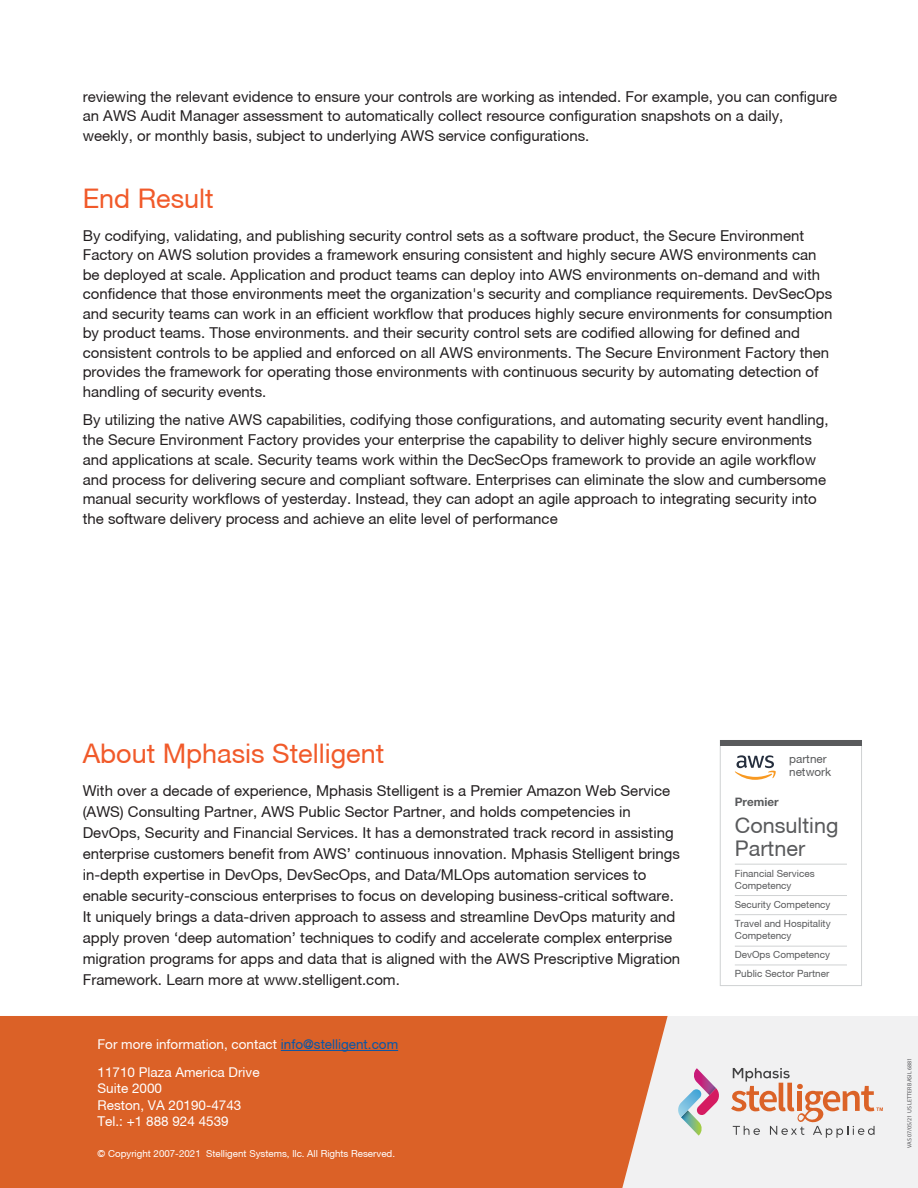
<style>
.page{position:relative;width:918px;height:1188px;background:#fff}
.page>*{position:absolute;margin:0;border:0;box-sizing:border-box;transform-origin:0 0}
.t1{font:27px "Helvetica Neue CE";color:#f15a2a}
.t2{font:21.6px/23.4px "Helvetica Neue CE";color:#595a5c}
.t3{font:15px/19.5px "Helvetica Neue CE";color:#231f20}
.t4{font:13.5px/16.2px "Helvetica Neue CE";color:#fff}
.t5{font:11.7px/12.6px "Helvetica Neue CE";color:#595a5c}
.t6{font:700 11.7px "Helvetica Neue";color:#595a5c}
.t7{font:9.9px/11.9px "Helvetica Neue CE";color:#595a5c}
.t8{font:9.75px "Helvetica Neue CE";color:#fff}
.t9{font:6px "Myriad Pro";color:#565659}
.s1{color:#0856a7}
</style>
<div class="page">
<div style="left:560px;top:1016px;width:358px;height:172px;background:#f1f1f2"></div>
<svg style="left:678px;top:1068px;width:41px;height:68px"></svg>
<svg style="left:731px;top:1068px;width:152px;height:70px"></svg>
<div style="left:0;top:1016px;width:668px;height:172px;background:#db6127"></div>
<hr style="left:281px;top:1050px;width:117px;height:1px;background:#0856a7">
<div style="left:720px;top:740px;width:142px;height:246px;background:#fff;border:1px solid #d0d2d3"></div>
<svg style="left:735px;top:755px;width:41px;height:25px"></svg>
<div style="left:720px;top:740px;width:142px;height:6px;background:#595a5c"></div>
<hr style="left:735px;top:864px;width:112px;height:1px;background:#d0d2d3">
<hr style="left:735px;top:895px;width:112px;height:1px;background:#d0d2d3">
<hr style="left:735px;top:914px;width:112px;height:1px;background:#d0d2d3">
<hr style="left:735px;top:946px;width:112px;height:1px;background:#d0d2d3">
<hr style="left:735px;top:965px;width:112px;height:1px;background:#d0d2d3">
<p class="t3" style="left:83px;top:87px;width:756px">reviewing the relevant evidence to ensure your controls are working as intended. For example, you can configure an AWS Audit Manager assessment to automatically collect resource configuration snapshots on a daily, weekly, or monthly basis, subject to underlying AWS service configurations.</p>
<h1 class="t1" style="left:83px;top:182px;width:133px">End Result</h1>
<p class="t3" style="left:83px;top:226px;width:751px">By codifying, validating, and publishing security control sets as a software product, the Secure Environment Factory on AWS solution provides a framework ensuring consistent and highly secure AWS environments can be deployed at scale. Application and product teams can deploy into AWS environments on-demand and with confidence that those environments meet the organization's security and compliance requirements. DevSecOps and security teams can work in an efficient workflow that produces highly secure environments for consumption by product teams. Those environments. and their security control sets are codified allowing for defined and consistent controls to be applied and enforced on all AWS environments. The Secure Environment Factory then provides the framework for operating those environments with continuous security by automating detection of handling of security events.</p>
<p class="t3" style="left:83px;top:410px;width:747px">By utilizing the native AWS capabilities, codifying those configurations, and automating security event handling, the Secure Environment Factory provides your enterprise the capability to deliver highly secure environments and applications at scale. Security teams work within the DecSecOps framework to provide an agile workflow and process for delivering secure and compliant software. Enterprises can eliminate the slow and cumbersome manual security workflows of yesterday. Instead, they can adopt an agile approach to integrating security into the software delivery process and achieve an elite level of performance</p>
<h1 class="t1" style="left:83px;top:737px;width:303px">About Mphasis Stelligent</h1>
<p class="t3" style="left:83px;top:780px;width:599px;line-height:21px">With over a decade of experience, Mphasis Stelligent is a Premier Amazon Web Service (AWS) Consulting Partner, AWS Public Sector Partner, and holds competencies in DevOps, Security and Financial Services. It has a demonstrated track record in assisting enterprise customers benefit from AWS’ continuous innovation. Mphasis Stelligent brings in-depth expertise in DevOps, DevSecOps, and Data/MLOps automation services to enable security-conscious enterprises to focus on developing business-critical software.<br>It uniquely brings a data-driven approach to assess and streamline DevOps maturity and apply proven ‘deep automation’ techniques to codify and accelerate complex enterprise migration programs for apps and data that is aligned with the AWS Prescriptive Migration Framework. Learn more at www.stelligent.com.</p>
<p class="t4" style="left:98px;top:1036px;width:302px">For more information, contact <span class="s1">info@stelligent.com</span></p>
<p class="t5" style="left:789px;top:753px;width:44px">partner network</p>
<p class="t6" style="left:735px;top:794px;width:45px">Premier</p>
<h2 class="t2" style="left:735px;top:813px;width:105px">Consulting<br>Partner</h2>
<p class="t7" style="left:735px;top:867px;width:81px">Financial Services<br>Competency</p>
<p class="t7" style="left:735px;top:898px;width:97px">Security Competency</p>
<p class="t7" style="left:735px;top:917px;width:97px">Travel and Hospitality<br>Competency</p>
<p class="t7" style="left:735px;top:968px;width:96px">Public Sector Partner</p>
<p class="t7" style="left:735px;top:949px;width:97px">DevOps Competency</p>
<p class="t4" style="left:98px;top:1065px;width:164px">11710 Plaza America Drive<br>Suite 2000<br>Reston, VA 20190-4743<br>Tel.: +1 888 924 4539</p>
<p class="t9" style="left:906px;top:1148px;width:92px;rotate:-90deg">VAS 07/05/21 US LETTER BASIL 6881</p>
<p class="t8" style="left:98px;top:1148px;width:299px">© Copyright 2007-2021 Stelligent Systems, llc. All Rights Reserved.</p>
</div>
